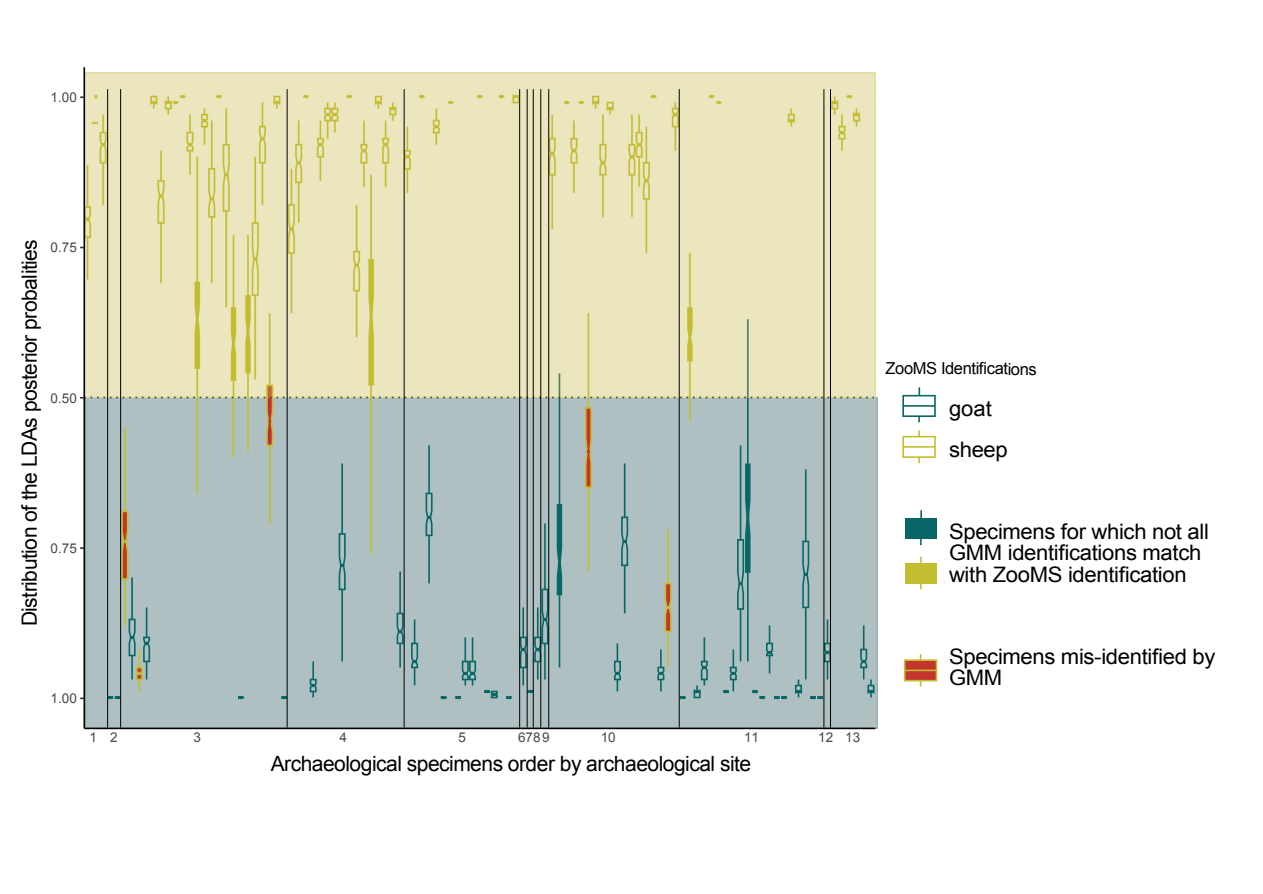
<style>
.page{position:relative;width:1263px;height:894px;background:#fff}
.page>*{position:absolute;margin:0;border:0;box-sizing:border-box;transform-origin:0 0}
.t1{font:21.3px/21.3px "Arial";letter-spacing:-.015em;color:#000001;scale:1.04 1}
.t2{font:21px "Arial";letter-spacing:-.025em;color:#000001}
.t3{font:16.5px "Arial";letter-spacing:-.025em;color:#000001}
.t4{font:13.5px "Arial";color:#454849}
</style>
<div class="page">
<div style="left:85px;top:397px;width:792px;height:331px;background:#afc0c2"></div>
<img style="left:85px;top:73px;width:791px;height:324px">
<hr style="left:83px;top:67px;width:2px;height:661px;background:#000001">
<svg style="left:80px;top:93px;width:795px;height:605px;background:#c9cfb9"></svg>
<hr style="left:84px;top:727px;width:791px;height:2px;background:#000001">
<svg style="left:918px;top:387px;width:2px;height:8px"></svg>
<div style="left:902px;top:395px;width:34px;height:22px;border:2px solid #076766"></div>
<hr style="left:903px;top:405px;width:32px;height:1px;background:#076766">
<div style="left:902px;top:435px;width:34px;height:23px;border:2px solid #c3be30"></div>
<hr style="left:903px;top:446px;width:32px;height:1px;background:#c3be30">
<svg style="left:920px;top:539px;width:2px;height:6px"></svg>
<svg style="left:920px;top:510px;width:2px;height:8px"></svg>
<div style="left:905px;top:518px;width:32px;height:21px;background:#076766"></div>
<svg style="left:920px;top:583px;width:2px;height:6px"></svg>
<svg style="left:920px;top:556px;width:2px;height:6px"></svg>
<div style="left:905px;top:562px;width:32px;height:21px;background:#c3be30"></div>
<hr style="left:107px;top:89px;width:1px;height:638px;background:#000001">
<hr style="left:120px;top:89px;width:1px;height:638px;background:#000001">
<hr style="left:287px;top:89px;width:1px;height:638px;background:#000001">
<hr style="left:404px;top:89px;width:1px;height:638px;background:#000001">
<hr style="left:519px;top:89px;width:1px;height:638px;background:#000001">
<hr style="left:527px;top:89px;width:1px;height:638px;background:#000001">
<hr style="left:533px;top:89px;width:1px;height:638px;background:#000001">
<hr style="left:540px;top:89px;width:1px;height:638px;background:#000001">
<hr style="left:548px;top:89px;width:1px;height:638px;background:#000001">
<hr style="left:679px;top:89px;width:1px;height:638px;background:#000001">
<hr style="left:823px;top:89px;width:1px;height:638px;background:#000001">
<hr style="left:830px;top:89px;width:1px;height:638px;background:#000001">
<div style="left:904px;top:659px;width:33px;height:22px;background:#c4352e;border:2px solid #c3be30"></div>
<hr style="left:905px;top:669px;width:31px;height:2px;background:#c3be30">
<p class="t4" style="left:51px;top:92px;width:28px">1.00</p>
<p class="t2" style="left:22px;top:626px;width:388px;rotate:-90deg">Distribution of the LDAs posterior probalities</p>
<p class="t4" style="left:51px;top:242px;width:28px">0.75</p>
<p class="t4" style="left:51px;top:392px;width:28px">0.50</p>
<p class="t4" style="left:51px;top:543px;width:28px">0.75</p>
<p class="t4" style="left:51px;top:693px;width:28px">1.00</p>
<p class="t4" style="left:90px;top:732px;width:30px">1 2</p>
<p class="t4" style="left:194px;top:732px;width:9px">3</p>
<p class="t4" style="left:340px;top:732px;width:9px">4</p>
<p class="t4" style="left:459px;top:732px;width:9px">5</p>
<p class="t4" style="left:518px;top:732px;width:33px">6789</p>
<p class="t4" style="left:601px;top:732px;width:17px">10</p>
<p class="t4" style="left:744px;top:732px;width:17px">11</p>
<p class="t4" style="left:818px;top:732px;width:44px">12 13</p>
<p class="t2" style="left:271px;top:755px;width:482px">Archaeological specimens order by archaeological site</p>
<p class="t3" style="left:886px;top:362px;width:153px">ZooMS Identifications</p>
<p class="t1" style="left:949px;top:390px;width:58px;line-height:41px">goat sheep</p>
<p class="t1" style="left:949px;top:522px;width:251px">Specimens for which not all<br>GMM identifications match with ZooMS identification</p>
<p class="t1" style="left:949px;top:647px;width:258px">Specimens mis-identified by<br>GMM</p>
</div>
